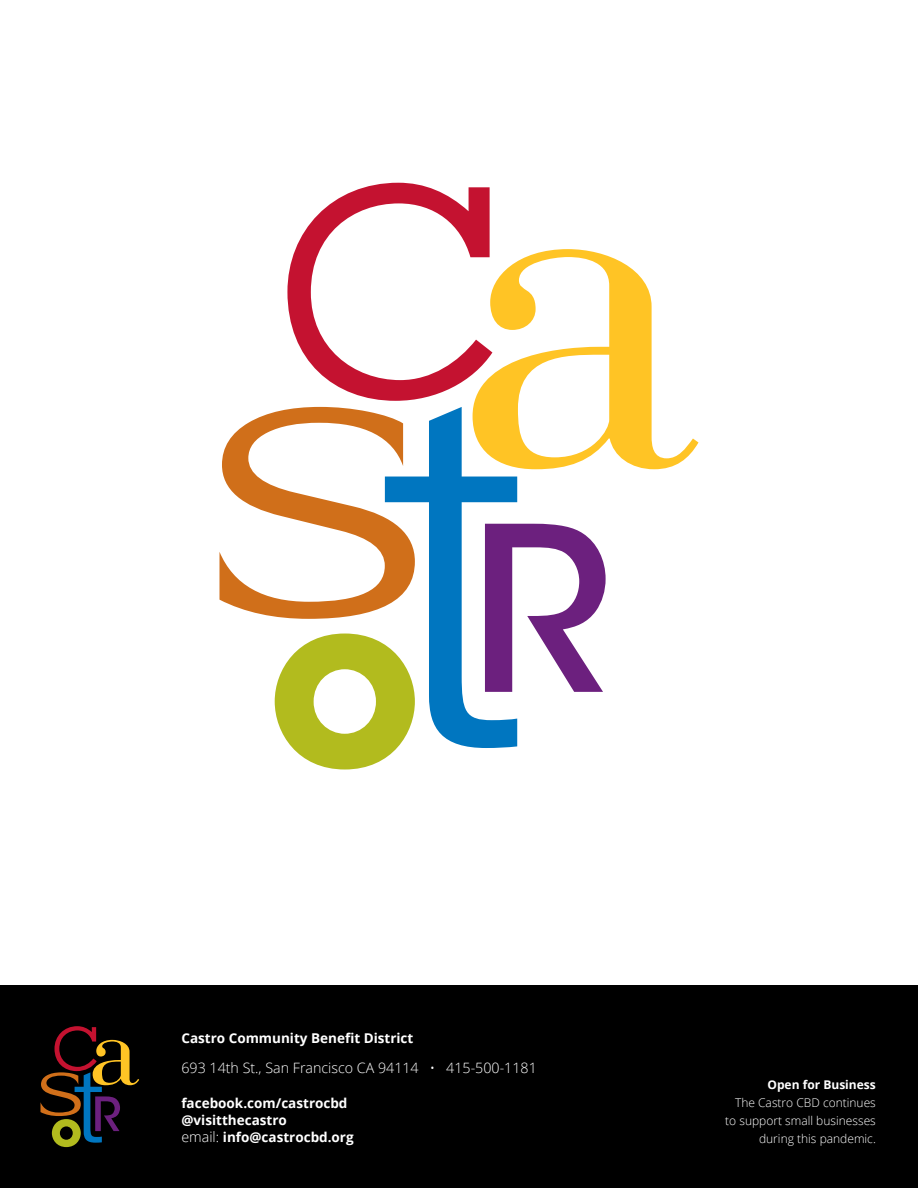
<style>
.page{position:relative;width:918px;height:1188px;background:#fff}
.page>*{position:absolute;margin:0;border:0;box-sizing:border-box;transform-origin:0 0}
.t1{font:300 14.25px "Open Sans";color:#fff}
.t2{font:700 13.5px/17.1px "Open Sans";color:#fff}
.t3{font:300 12px/18px "Open Sans";color:#fff;text-align:right}
.t4{font:700 12px "Open Sans";color:#fff}
.s1{font-weight:300;font-size:14.25px}
</style>
<div class="page">
<div style="left:0;top:986px;width:918px;height:202px;background:#000"></div>
<svg style="left:287px;top:183px;width:203px;height:218px"></svg>
<svg style="left:473px;top:249px;width:225px;height:220px"></svg>
<svg style="left:415px;top:407px;width:102px;height:341px"></svg>
<svg style="left:485px;top:524px;width:121px;height:168px"></svg>
<svg style="left:220px;top:407px;width:195px;height:212px"></svg>
<svg style="left:275px;top:634px;width:140px;height:136px"></svg>
<svg style="left:40px;top:1026px;width:99px;height:121px"></svg>
<p class="t2" style="left:181px;top:1029px;width:234px">Castro Community Benefit District</p>
<p class="t1" style="left:181px;top:1059px;width:357px">693 14th St., San Francisco CA 94114 • 415-500-1181</p>
<p class="t2" style="left:181px;top:1094px;width:174px">facebook.com/castrocbd @visitthecastro<br><span class="s1">email:</span> info@castrocbd.org</p>
<p class="t4" style="left:768px;top:1077px;width:110px">Open for Business</p>
<p class="t3" style="left:725px;top:1094px;width:152px">The Castro CBD continues to support small businesses during this pandemic.</p>
</div>
